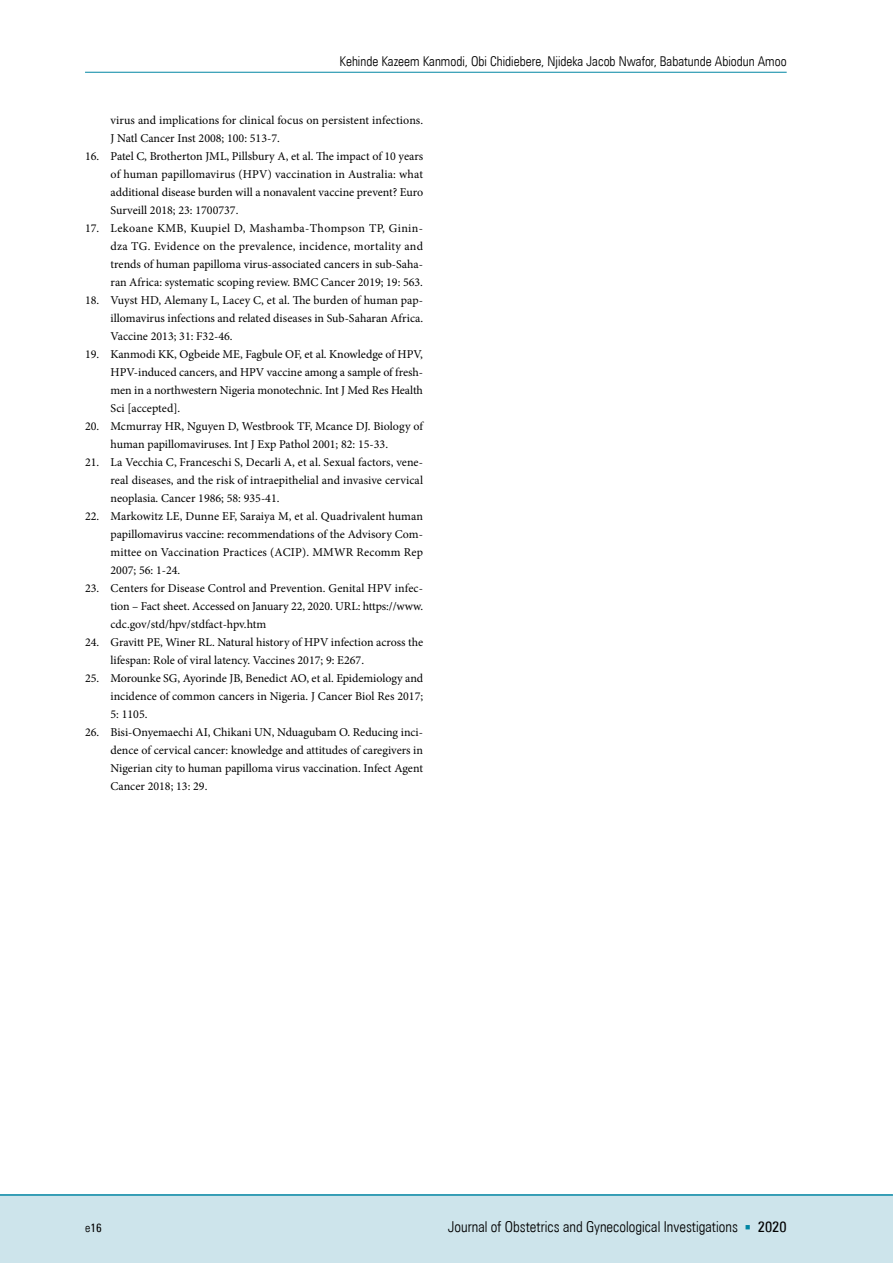
<style>
.page{position:relative;width:893px;height:1263px;background:#fff}
.page>*{position:absolute;margin:0;border:0;box-sizing:border-box;transform-origin:0 0}
.t1{font:15px "Zurich Lt Cn EU";color:#000}
.t2{font:13.5px "Zurich Lt Cn EU";color:#000}
.t3{font:12px/18px "Minion Pro";color:#000;text-align:justify}
.t4{font:12px "Zurich Cn EU";color:#000}
.s1{font-family:"Zurich Lt Cn EU"}
.s2{font-family:"Minion Pro";color:#0085a3}
.s3{font-family:"Zurich Cn EU"}
</style>
<div class="page">
<div style="left:0;top:1195px;width:893px;height:68px;background:#cde4eb"></div>
<hr style="left:0;top:1194px;width:893px;height:2px;background:#0085a3">
<hr style="left:85px;top:72px;width:702px;height:1px;background:#0085a3">
<p class="t2" style="left:340px;top:53px;width:449px">Kehinde Kazeem Kanmodi, Obi Chidiebere, Njideka Jacob Nwafor, Babatunde Abiodun Amoo</p>
<p class="t3" style="left:111px;top:112px;width:314px">virus and implications for clinical focus on persistent infections.<br>J Natl Cancer Inst 2008; 100: 513-7.</p>
<p class="t3" style="left:111px;top:148px;width:314px;text-indent:-26px">16. Patel C, Brotherton JML, Pillsbury A, et al. The impact of 10 years of human papillomavirus (HPV) vaccination in Australia: what additional disease burden will a nonavalent vaccine prevent? Euro Surveill 2018; 23: 1700737.</p>
<p class="t3" style="left:111px;top:220px;width:314px;text-indent:-26px">17. Lekoane KMB, Kuupiel D, Mashamba-Thompson TP, Ginin&shy;dza TG. Evidence on the prevalence, incidence, mortality and trends of human papilloma virus-associated cancers in sub-Saha&shy;ran Africa: systematic scoping review. BMC Cancer 2019; 19: 563.</p>
<p class="t3" style="left:111px;top:292px;width:314px;text-indent:-26px">18. Vuyst HD, Alemany L, Lacey C, et al. The burden of human pap&shy;illomavirus infections and related diseases in Sub-Saharan Africa.<br>Vaccine 2013; 31: F32-46.</p>
<p class="t3" style="left:111px;top:346px;width:314px;text-indent:-26px">19. Kanmodi KK, Ogbeide ME, Fagbule OF, et al. Knowledge of HPV, HPV-induced cancers, and HPV vaccine among a sample of fresh&shy;men in a northwestern Nigeria monotechnic. Int J Med Res Health Sci [accepted].</p>
<p class="t3" style="left:111px;top:418px;width:314px;text-indent:-26px">20. Mcmurray HR, Nguyen D, Westbrook TF, Mcance DJ. Biology of human papillomaviruses. Int J Exp Pathol 2001; 82: 15-33.</p>
<p class="t3" style="left:111px;top:454px;width:314px;text-indent:-26px">21. La Vecchia C, Franceschi S, Decarli A, et al. Sexual factors, vene&shy;real diseases, and the risk of intraepithelial and invasive cervical neoplasia. Cancer 1986; 58: 935-41.</p>
<p class="t3" style="left:111px;top:508px;width:314px;text-indent:-26px">22. Markowitz LE, Dunne EF, Saraiya M, et al. Quadrivalent human papillomavirus vaccine: recommendations of the Advisory Com&shy;mittee on Vaccination Practices (ACIP). MMWR Recomm Rep 2007; 56: 1-24.</p>
<p class="t3" style="left:111px;top:580px;width:314px;text-indent:-26px">23. Centers for Disease Control and Prevention. Genital HPV infec&shy;tion – Fact sheet. Accessed on January 22, 2020. URL: https://www. cdc.gov/std/hpv/stdfact-hpv.htm</p>
<p class="t3" style="left:111px;top:634px;width:314px;text-indent:-26px">24. Gravitt PE, Winer RL. Natural history of HPV infection across the lifespan: Role of viral latency. Vaccines 2017; 9: E267.</p>
<p class="t3" style="left:111px;top:670px;width:314px;text-indent:-26px">25. Morounke SG, Ayorinde JB, Benedict AO, et al. Epidemiology and incidence of common cancers in Nigeria. J Cancer Biol Res 2017; 5: 1105.</p>
<p class="t3" style="left:111px;top:724px;width:314px;text-indent:-26px">26. Bisi-Onyemaechi AI, Chikani UN, Nduagubam O. Reducing inci&shy;dence of cervical cancer: knowledge and attitudes of caregivers in Nigerian city to human papilloma virus vaccination. Infect Agent Cancer 2018; 13: 29.</p>
<p class="t4" style="left:85px;top:1221px;width:18px"><span class="s1">e</span>16</p>
<p class="t1" style="left:448px;top:1218px;width:340px">Journal of Obstetrics and Gynecological Investigations <span class="s2">■</span> <span class="s3">2020</span></p>
</div>
